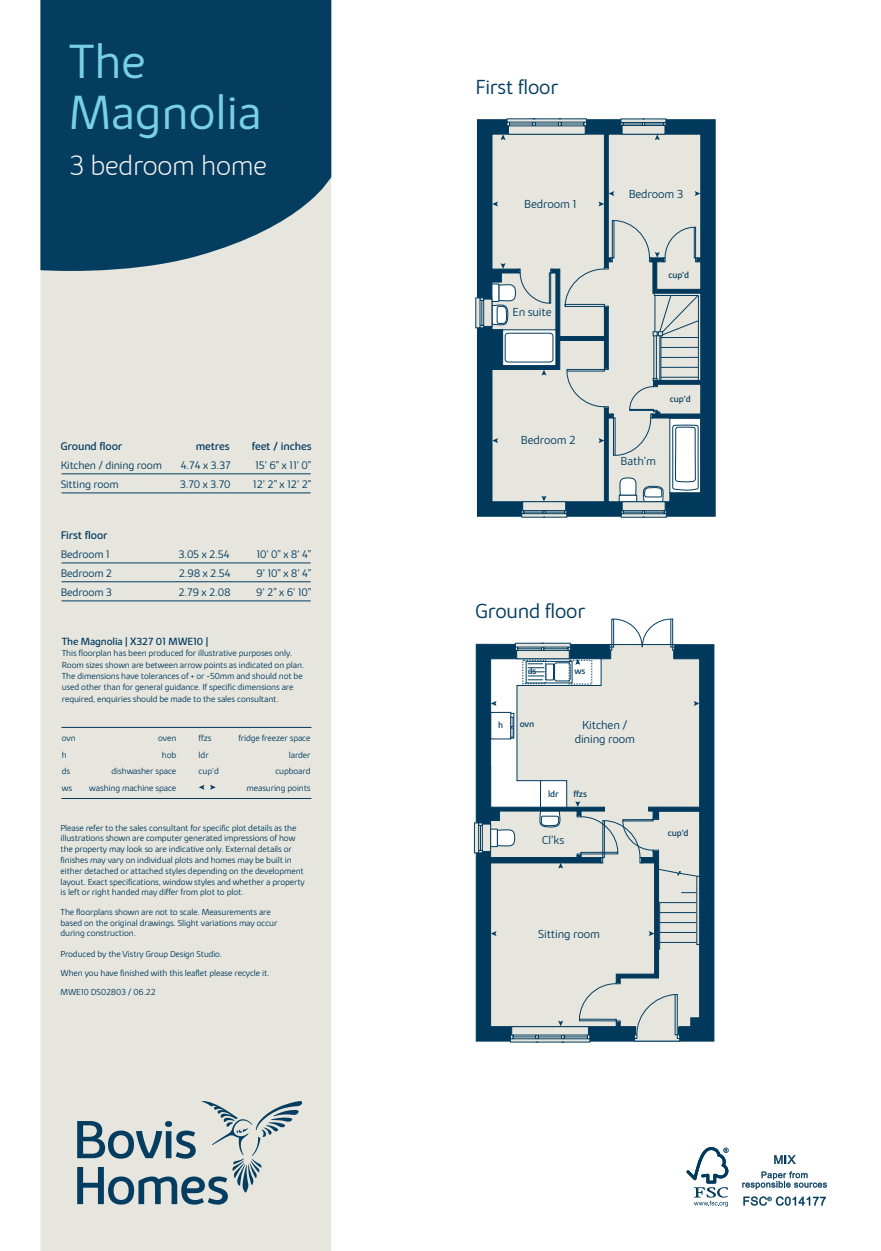
<style>
.page{position:relative;width:881px;height:1251px;background:#fff}
.page>*{position:absolute;margin:0;border:0;box-sizing:border-box;transform-origin:0 0}
.t1{font:300 49.5px/51px "Bovis Sans";color:#78d0e4}
.t2{font:200 28.5px "Bovis Sans";letter-spacing:-.01em;color:#f5f5f2}
.t3{font:300 21px "Bovis Sans";letter-spacing:-.01em;color:#043d60}
.t4{font:300 12px/14.4px "Bovis Sans";letter-spacing:-.01em;color:#043d60;text-align:center}
.t5{font:300 11.25px "Bovis Sans";letter-spacing:-.01em;color:#043d60}
.t6{font:11.25px "Bovis Sans";letter-spacing:-.01em;color:#043d60}
.t7{font:10.5px "Bovis Sans";letter-spacing:-.01em;color:#043d60}
.t8{font:300 9px/16.5px "Bovis Sans";letter-spacing:-.01em;color:#043d60}
.t9{font:9px "Bovis Sans";letter-spacing:-.01em;color:#043d60}
</style>
<div class="page">
<div style="left:40px;top:276px;width:291px;height:974px;background:#e7e6de"></div>
<svg style="left:40px;top:0;width:291px;height:276px;fill:#043d60"></svg>
<hr style="left:61px;top:727px;width:250px;height:1px;background:#043d60">
<hr style="left:61px;top:798px;width:250px;height:1px;background:#043d60">
<svg style="left:199px;top:784px;width:5px;height:5px"></svg>
<svg style="left:210px;top:784px;width:6px;height:5px"></svg>
<svg style="left:477px;top:119px;width:238px;height:397px"></svg>
<div style="left:701px;top:644px;width:13px;height:397px;background:#00395c"></div>
<svg style="left:618px;top:477px;width:48px;height:40px"></svg>
<hr style="left:61px;top:492px;width:249px;height:1px;background:#043d60">
<hr style="left:61px;top:473px;width:249px;height:1px;background:#043d60">
<hr style="left:61px;top:581px;width:249px;height:1px;background:#043d60">
<hr style="left:61px;top:562px;width:249px;height:1px;background:#043d60">
<hr style="left:61px;top:600px;width:249px;height:1px;background:#043d60">
<svg style="left:475px;top:263px;width:77px;height:65px"></svg>
<svg style="left:492px;top:201px;width:5px;height:5px"></svg>
<svg style="left:500px;top:118px;width:86px;height:22px"></svg>
<svg style="left:694px;top:191px;width:6px;height:5px"></svg>
<svg style="left:564px;top:220px;width:134px;height:116px"></svg>
<svg style="left:598px;top:191px;width:16px;height:15px"></svg>
<svg style="left:620px;top:118px;width:46px;height:22px"></svg>
<svg style="left:566px;top:367px;width:91px;height:88px"></svg>
<svg style="left:521px;top:495px;width:46px;height:22px"></svg>
<svg style="left:492px;top:438px;width:6px;height:5px"></svg>
<svg style="left:541px;top:369px;width:5px;height:6px"></svg>
<svg style="left:474px;top:618px;width:227px;height:424px"></svg>
<svg style="left:77px;top:1099px;width:225px;height:105px"></svg>
<svg style="left:686px;top:1147px;width:42px;height:59px"></svg>
<svg style="left:774px;top:1155px;width:21px;height:8px"></svg>
<svg style="left:742px;top:1171px;width:84px;height:18px"></svg>
<svg style="left:743px;top:1196px;width:82px;height:9px"></svg>
<h1 class="t1" style="left:69px;top:36px;width:194px">The<br>Magnolia</h1>
<h2 class="t2" style="left:69px;top:149px;width:199px">3 bedroom home</h2>
<p class="t6" style="left:61px;top:439px;width:63px">Ground floor</p>
<p class="t6" style="left:196px;top:439px;width:35px">metres</p>
<p class="t6" style="left:251px;top:439px;width:61px">feet / inches</p>
<p class="t5" style="left:61px;top:458px;width:103px">Kitchen / dining room</p>
<p class="t5" style="left:181px;top:458px;width:51px">4.74 x 3.37</p>
<p class="t5" style="left:255px;top:458px;width:58px">15’ 6” x 11’ 0”</p>
<p class="t5" style="left:61px;top:477px;width:59px">Sitting room</p>
<p class="t5" style="left:180px;top:477px;width:52px">3.70 x 3.70</p>
<p class="t5" style="left:253px;top:477px;width:60px">12’ 2” x 12’ 2”</p>
<p class="t6" style="left:61px;top:528px;width:48px">First floor</p>
<p class="t5" style="left:61px;top:547px;width:51px">Bedroom 1</p>
<p class="t5" style="left:178px;top:547px;width:53px">3.05 x 2.54</p>
<p class="t5" style="left:256px;top:547px;width:56px">10’ 0” x 8‘ 4”</p>
<p class="t5" style="left:61px;top:566px;width:53px">Bedroom 2</p>
<p class="t5" style="left:179px;top:566px;width:53px">2.98 x 2.54</p>
<p class="t5" style="left:256px;top:566px;width:56px">9’ 10” x 8’ 4”</p>
<p class="t5" style="left:61px;top:585px;width:53px">Bedroom 3</p>
<p class="t5" style="left:178px;top:585px;width:54px">2.79 x 2.08</p>
<p class="t5" style="left:256px;top:585px;width:57px">9’ 2” x 6’ 10”</p>
<p class="t7" style="left:62px;top:635px;width:148px">The Magnolia | X327 01 MWE10 |</p>
<p class="t8" style="left:62px;top:647px;width:244px;line-height:11.2px">This floorplan has been produced for illustrative purposes only.<br>Room sizes shown are between arrow points as indicated on plan.<br>The dimensions have tolerances of + or -50mm and should not be used other than for general guidance. If specific dimensions are required, enquiries should be made to the sales consultant.</p>
<p class="t8" style="left:62px;top:729px;width:16px">ovn h ds ws</p>
<p class="t8" style="left:238px;top:729px;width:74px;text-align:right">fridge freezer space larder<br>cupboard measuring points</p>
<p class="t8" style="left:198px;top:729px;width:22px">ffzs ldr cup’d</p>
<p class="t8" style="left:89px;top:729px;width:88px;text-align:right">oven<br>hob<br>dishwasher space washing machine space</p>
<p class="t8" style="left:60px;top:821px;width:246px;line-height:10.8px">Please refer to the sales consultant for specific plot details as the illustrations shown are computer generated impressions of how the property may look so are indicative only. External details or finishes may vary on individual plots and homes may be built in either detached or attached styles depending on the development layout. Exact specifications, window styles and whether a property is left or right handed may differ from plot to plot.</p>
<p class="t8" style="left:60px;top:906px;width:218px;line-height:10.8px">The floorplans shown are not to scale. Measurements are based on the original drawings. Slight variations may occur during construction.</p>
<p class="t8" style="left:60px;top:943px;width:210px;line-height:19.4px">Produced by the Vistry Group Design Studio.<br>When you have finished with this leaflet please recycle it.<br>MWE10 DS02803 / 06.22</p>
<h3 class="t3" style="left:475px;top:75px;width:84px">First floor</h3>
<h3 class="t4" style="left:524px;top:196px;width:54px">Bedroom 1</h3>
<h3 class="t4" style="left:512px;top:305px;width:41px">En suite</h3>
<h3 class="t4" style="left:520px;top:432px;width:56px">Bedroom 2</h3>
<h3 class="t4" style="left:628px;top:186px;width:56px">Bedroom 3</h3>
<p class="t9" style="left:668px;top:269px;width:22px">cup’d</p>
<p class="t9" style="left:669px;top:393px;width:22px">cup’d</p>
<h3 class="t4" style="left:620px;top:453px;width:37px">Bath’m</h3>
<h3 class="t3" style="left:475px;top:599px;width:111px">Ground floor</h3>
<p class="t9" style="left:527px;top:665px;width:10px">ds</p>
<p class="t9" style="left:574px;top:665px;width:12px">ws</p>
<p class="t9" style="left:498px;top:719px;width:6px">h</p>
<p class="t9" style="left:519px;top:718px;width:16px">ovn</p>
<h3 class="t4" style="left:574px;top:717px;width:62px">Kitchen / dining room</h3>
<p class="t9" style="left:548px;top:788px;width:12px">ldr</p>
<p class="t9" style="left:573px;top:788px;width:15px">ffzs</p>
<h3 class="t4" style="left:542px;top:832px;width:24px">Cl’ks</h3>
<p class="t9" style="left:667px;top:827px;width:22px">cup’d</p>
<h3 class="t4" style="left:538px;top:926px;width:63px">Sitting room</h3>
</div>
